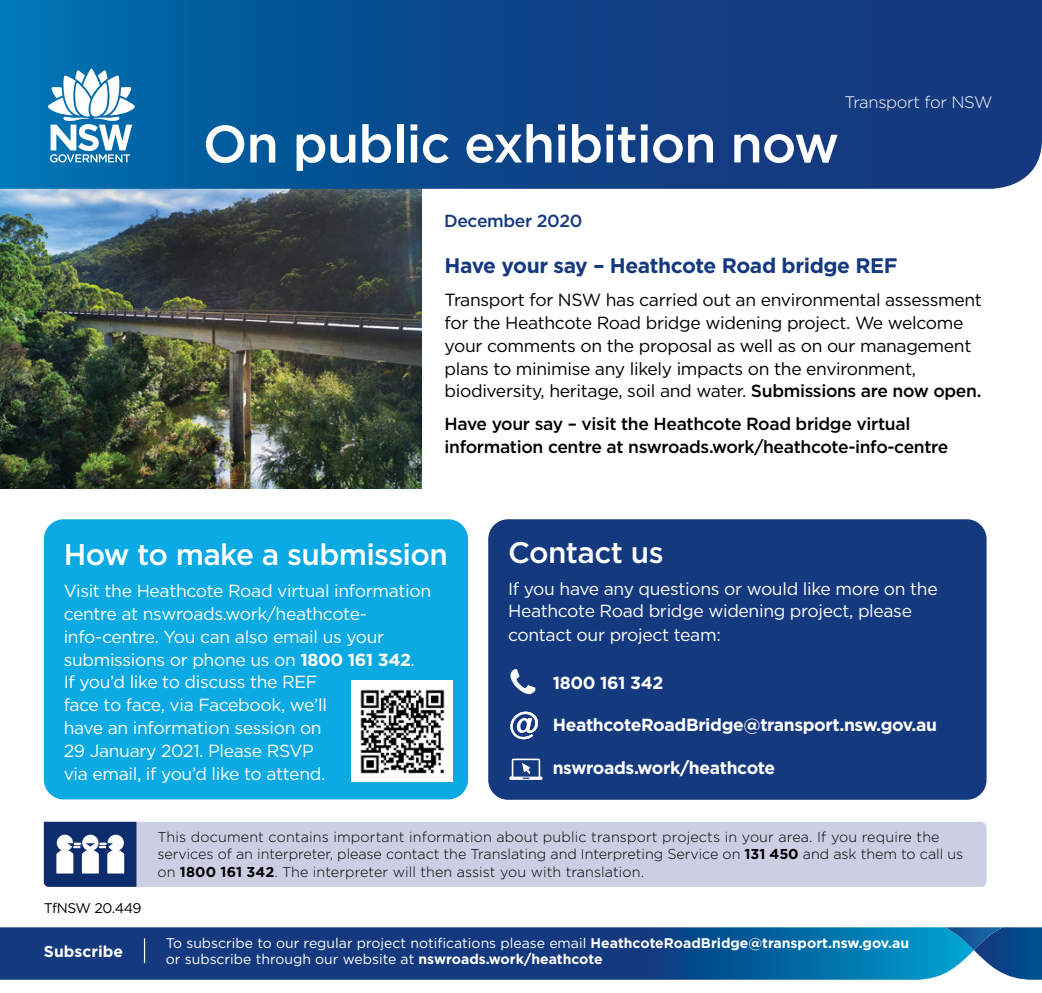
<style>
.page{position:relative;width:1042px;height:993px;background:#fff}
.page>*{position:absolute;margin:0;border:0;box-sizing:border-box;transform-origin:0 0}
.TfNSW_Cover_-_H1{font:500 52.5px "Gotham";letter-spacing:-.02em;color:#fff}
.TfNSW_body_text{font:500 29.75px "Gotham";letter-spacing:-.02em;color:#fff}
.TfNSW_Heading_2{font:700 21px "Gotham";letter-spacing:-.02em;color:#15397f}
.TfNSW_body_text-2{font:17.5px/22.8px "Gotham";letter-spacing:-.02em;color:#fff}
.TfNSW_body_text-3{font:17.5px/22.8px "Gotham";letter-spacing:-.02em;color:#000}
.TfNSW_body_text-4{font:500 17.5px/22.8px "Gotham";letter-spacing:-.02em;color:#000}
.TfNSW_body_text-5{font:700 17.5px "Gotham";letter-spacing:-.02em;color:#fff}
.Date{font:500 17.5px "Gotham";letter-spacing:-.02em;color:#15397f}
.TfNSW{font:300 16.62px "Gotham";letter-spacing:-.02em;color:#fff}
.t1{font:700 15.75px "Gotham";color:#fff}
.t2{font:300 14.35px/17.5px "Gotham";letter-spacing:.005em;color:#000}
.t3{font:14px/15.8px "Gotham";color:#fff}
.TfNSW_Footer{font:14px "Gotham";letter-spacing:-.03em;color:#000}
.s1{font-weight:500}
.s2{font-weight:700}
</style>
<div class="page">
<img style="left:0;top:189px;width:421px;height:299px">
<svg style="left:0;top:0;width:1042px;height:189px;background:#0c4a8d"></svg>
<svg style="left:48px;top:68px;width:87px;height:94px"></svg>
<div style="left:136px;top:821px;width:850px;height:65px;background:#cccee3"></div>
<svg style="left:44px;top:821px;width:92px;height:65px"></svg>
<div style="left:488px;top:519px;width:498px;height:280px;background:#15397f;border-radius:20px"></div>
<svg style="left:510px;top:669px;width:25px;height:25px"></svg>
<svg style="left:510px;top:711px;width:28px;height:28px"></svg>
<svg style="left:509px;top:758px;width:33px;height:21px"></svg>
<div style="left:44px;top:519px;width:424px;height:280px;background:#0baae2;border-radius:20px"></div>
<img style="left:352px;top:680px;width:101px;height:101px">
<svg style="left:0;top:927px;width:945px;height:52px;background:#10498b"></svg>
<svg style="left:945px;top:927px;width:97px;height:52px"></svg>
<svg style="left:144px;top:938px;width:1px;height:24px"></svg>
<p class="TfNSW" style="left:844px;top:92px;width:149px">Transport for NSW</p>
<h1 class="TfNSW_Cover_-_H1" style="left:203px;top:109px;width:638px">On public exhibition now</h1>
<p class="Date" style="left:444px;top:209px;width:140px">December 2020</p>
<h2 class="TfNSW_Heading_2" style="left:444px;top:252px;width:455px">Have your say – Heathcote Road bridge REF</h2>
<p class="TfNSW_body_text-3" style="left:444px;top:288px;width:539px">Transport for NSW has carried out an environmental assessment for the Heathcote Road bridge widening project. We welcome your comments on the proposal as well as on our management plans to minimise any likely impacts on the environment, biodiversity, heritage, soil and water. <span class="s1">Submissions are now open.</span></p>
<p class="TfNSW_body_text-4" style="left:444px;top:412px;width:505px">Have your say – visit the Heathcote Road bridge virtual information centre at nswroads.work/heathcote-info-centre</p>
<p class="TfNSW_body_text" style="left:64px;top:534px;width:386px">How to make a submission</p>
<p class="TfNSW_body_text-2" style="left:64px;top:579px;width:369px">Visit the Heathcote Road virtual information centre at nswroads.work/heathcote&shy;info-centre. You can also email us your submissions or phone us on <span class="s2">1800 161 342</span>.<br>If you’d like to discuss the REF<br>face to face, via Facebook, we’ll<br>have an information session on<br>29 January 2021. Please RSVP<br>via email, if you’d like to attend.</p>
<p class="TfNSW_body_text" style="left:508px;top:532px;width:157px">Contact us</p>
<p class="TfNSW_body_text-2" style="left:508px;top:577px;width:431px;line-height:21.9px">If you have any questions or would like more on the<br>Heathcote Road bridge widening project, please</p>
<p class="TfNSW_body_text-2" style="left:508px;top:623px;width:214px">contact our project team:</p>
<p class="TfNSW_body_text-5" style="left:553px;top:670px;width:112px">1800 161 342</p>
<p class="TfNSW_body_text-5" style="left:553px;top:713px;width:386px">HeathcoteRoadBridge@transport.nsw.gov.au</p>
<p class="TfNSW_body_text-5" style="left:553px;top:756px;width:224px">nswroads.work/heathcote</p>
<p class="TfNSW_Footer" style="left:44px;top:898px;width:99px">TfNSW 20.449</p>
<p class="t1" style="left:44px;top:940px;width:81px">Subscribe</p>
<p class="t2" style="left:157px;top:827px;width:807px">This document contains important information about public transport projects in your area. If you require the services of an interpreter, please contact the Translating and Interpreting Service on <span class="s2">131 450</span> and ask them to call us on <span class="s2">1800 161 342</span>. The interpreter will then assist you with translation.</p>
<p class="t3" style="left:166px;top:935px;width:745px">To subscribe to our regular project notifications please email <span class="s2">HeathcoteRoadBridge@transport.nsw.gov.au </span>or subscribe through our website at <span class="s2">nswroads.work/heathcote</span></p>
</div>
